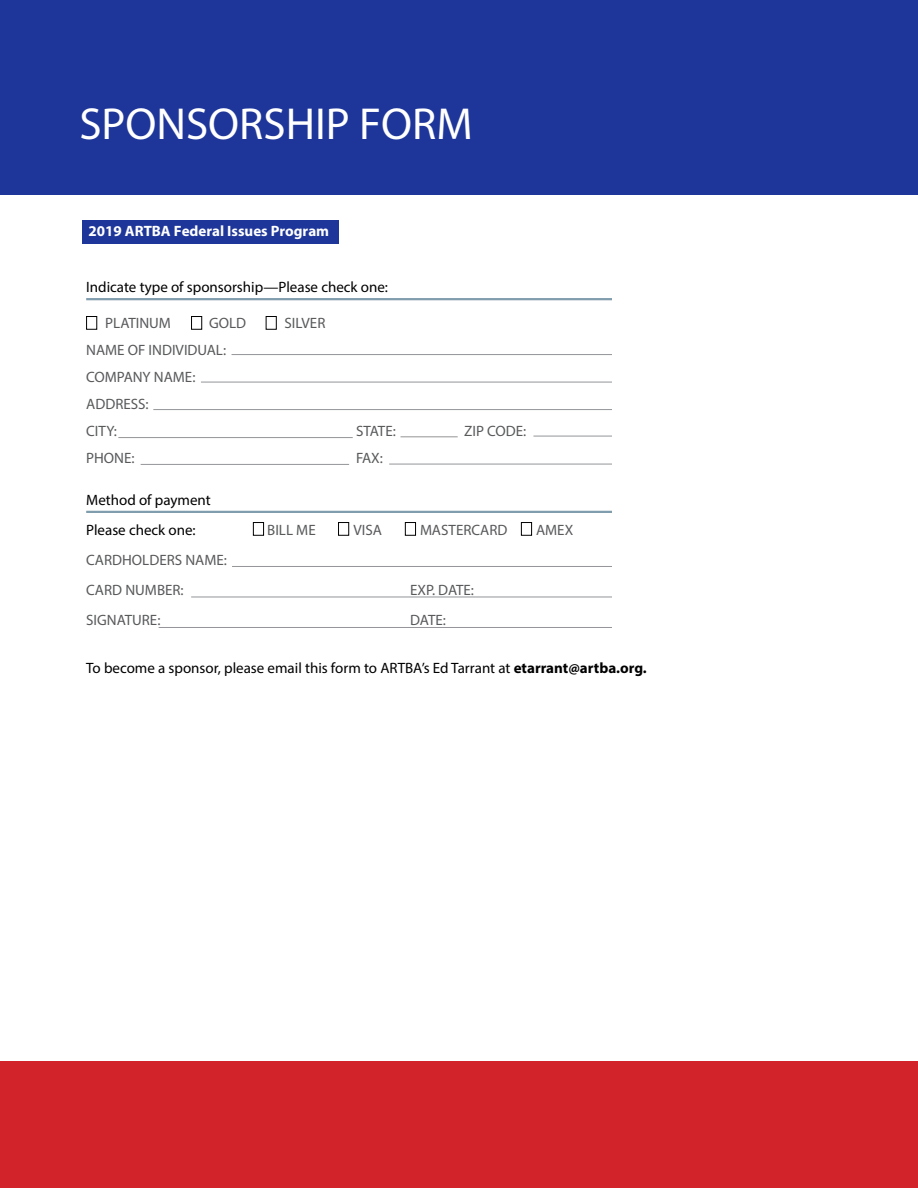
<style>
.page{position:relative;width:918px;height:1188px;background:#fff}
.page>*{position:absolute;margin:0;border:0;box-sizing:border-box;transform-origin:0 0}
.t1{font:45px "Myriad Pro";color:#fff}
.t2{font:15px/27px "Myriad Pro";color:#58595b}
.t3{font:15px/30px "Myriad Pro";color:#000}
.t4{font:700 15px "Myriad Pro";color:#fff}
.s1{font-weight:700}
</style>
<div class="page">
<div style="left:0;top:0;width:918px;height:195px;background:#1e369a"></div>
<div style="left:0;top:1061px;width:918px;height:127px;background:#d2232a"></div>
<hr style="left:86px;top:298px;width:526px;height:2px;background:#809dae">
<hr style="left:86px;top:511px;width:526px;height:2px;background:#809dae">
<hr style="left:232px;top:354px;width:380px;height:1px;background:#939598">
<hr style="left:201px;top:382px;width:411px;height:1px;background:#939598">
<hr style="left:153px;top:409px;width:459px;height:1px;background:#939598">
<hr style="left:118px;top:437px;width:235px;height:1px;background:#939598">
<hr style="left:401px;top:436px;width:57px;height:1px;background:#939598">
<hr style="left:232px;top:566px;width:380px;height:1px;background:#939598">
<hr style="left:191px;top:597px;width:421px;height:1px;background:#939598">
<hr style="left:159px;top:627px;width:453px;height:1px;background:#939598">
<hr style="left:141px;top:464px;width:208px;height:1px;background:#939598">
<hr style="left:389px;top:464px;width:223px;height:1px;background:#939598">
<div style="left:86px;top:316px;width:11px;height:14px;border:1px solid #000"></div>
<div style="left:191px;top:316px;width:11px;height:14px;border:1px solid #000"></div>
<div style="left:266px;top:316px;width:11px;height:14px;border:1px solid #000"></div>
<div style="left:253px;top:522px;width:11px;height:14px;border:1px solid #000"></div>
<div style="left:338px;top:522px;width:11px;height:14px;border:1px solid #000"></div>
<div style="left:405px;top:522px;width:11px;height:14px;border:1px solid #000"></div>
<div style="left:521px;top:522px;width:11px;height:14px;border:1px solid #000"></div>
<div style="left:82px;top:220px;width:256px;height:24px;background:#1e369a"></div>
<hr style="left:533px;top:436px;width:79px;height:1px;background:#939598">
<h1 class="t1" style="left:79px;top:96px;width:395px">SPONSORSHIP FORM</h1>
<p class="t4" style="left:89px;top:221px;width:242px">2019 ARTBA Federal Issues Program</p>
<p class="t3" style="left:86px;top:272px;width:303px">Indicate type of sponsorship—Please check one:</p>
<p class="t2" style="left:105px;top:309px;width:67px">PLATINUM</p>
<p class="t2" style="left:209px;top:309px;width:39px">GOLD</p>
<p class="t2" style="left:284px;top:309px;width:42px">SILVER</p>
<p class="t2" style="left:86px;top:336px;width:141px">NAME OF INDIVIDUAL:<br>COMPANY NAME:<br>ADDRESS:<br>CITY:</p>
<p class="t2" style="left:356px;top:417px;width:41px">STATE:</p>
<p class="t2" style="left:464px;top:417px;width:64px">ZIP CODE:</p>
<p class="t2" style="left:86px;top:444px;width:50px">PHONE:</p>
<p class="t2" style="left:356px;top:444px;width:28px">FAX:</p>
<p class="t3" style="left:86px;top:485px;width:126px">Method of payment<br>Please check one:</p>
<p class="t2" style="left:267px;top:516px;width:50px">BILL ME</p>
<p class="t2" style="left:353px;top:516px;width:30px">VISA</p>
<p class="t2" style="left:420px;top:516px;width:89px">MASTERCARD</p>
<p class="t2" style="left:536px;top:516px;width:39px">AMEX</p>
<p class="t2" style="left:86px;top:545px;width:142px;line-height:30px">CARDHOLDERS NAME:<br>CARD NUMBER:</p>
<p class="t2" style="left:410px;top:576px;width:65px">EXP. DATE:</p>
<p class="t2" style="left:86px;top:606px;width:76px">SIGNATURE:</p>
<p class="t2" style="left:410px;top:606px;width:37px">DATE:</p>
<p class="t3" style="left:86px;top:653px;width:562px">To become a sponsor, please email this form to ARTBA’s Ed Tarrant at <span class="s1">etarrant@artba.org.</span></p>
</div>
